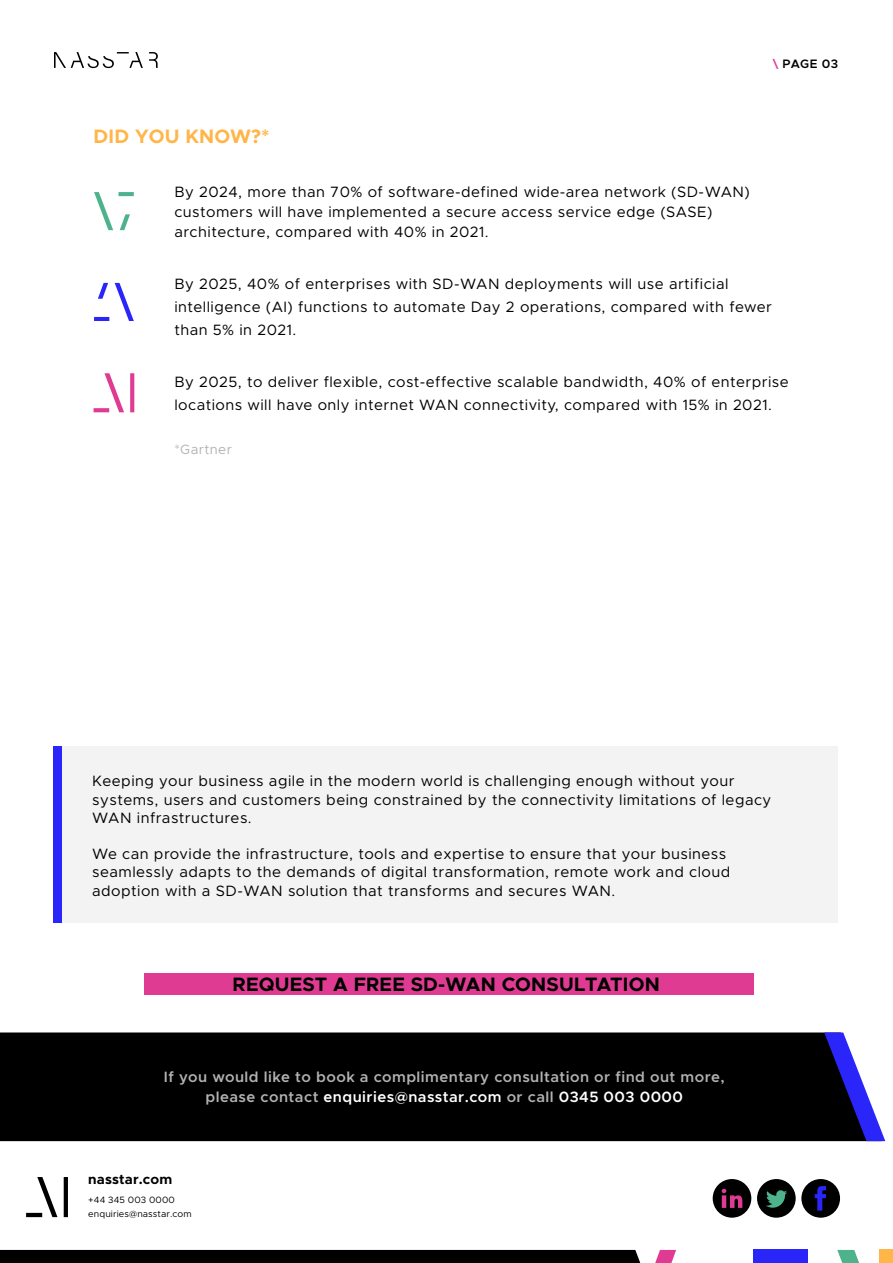
<style>
.page{position:relative;width:893px;height:1263px;background:#fff}
.page>*{position:absolute;margin:0;border:0;box-sizing:border-box;transform-origin:0 0}
.t1{font:700 19.5px "Metropolis";letter-spacing:.01em;color:#000}
.t2{font:700 19.5px "Metropolis";letter-spacing:.01em;color:#ffb548}
.t3{font:15px/18.5px "Metropolis";letter-spacing:.03em;color:#000}
.t4{font:600 15px/20.1px "Metropolis";letter-spacing:.03em;color:#b3b2b2;text-align:center}
.t5{font:700 13.8px "Metropolis";letter-spacing:.01em;color:#000}
.t6{font:13.5px "Metropolis";letter-spacing:.03em;color:#b3b2b2}
.t7{font:600 12.3px "Metropolis";letter-spacing:.03em;color:#000}
.t8{font:9.15px/13.8px "Metropolis";letter-spacing:.01em;color:#000}
.s1{color:#e03b92}
.s2{color:#fff}
</style>
<div class="page">
<svg style="left:149px;top:52px;width:9px;height:16px"></svg>
<svg style="left:54px;top:52px;width:89px;height:16px"></svg>
<div style="left:145px;top:973px;width:609px;height:21px;background:#e03b92"></div>
<svg style="left:94px;top:373px;width:30px;height:39px"></svg>
<svg style="left:130px;top:373px;width:4px;height:39px"></svg>
<svg style="left:98px;top:283px;width:10px;height:16px"></svg>
<svg style="left:115px;top:283px;width:19px;height:38px"></svg>
<svg style="left:94px;top:317px;width:15px;height:4px"></svg>
<svg style="left:120px;top:214px;width:10px;height:16px"></svg>
<svg style="left:94px;top:192px;width:19px;height:38px"></svg>
<svg style="left:119px;top:192px;width:15px;height:4px"></svg>
<svg style="left:26px;top:1177px;width:31px;height:40px"></svg>
<svg style="left:64px;top:1177px;width:4px;height:40px"></svg>
<div style="left:713px;top:1179px;width:38px;height:39px;background:#000;border-radius:50%"></div>
<div style="left:757px;top:1179px;width:39px;height:39px;background:#000;border-radius:50%"></div>
<div style="left:801px;top:1179px;width:39px;height:39px;background:#000;border-radius:50%"></div>
<svg style="left:722px;top:1189px;width:20px;height:19px"></svg>
<svg style="left:766px;top:1190px;width:21px;height:18px"></svg>
<svg style="left:815px;top:1186px;width:11px;height:25px"></svg>
<div style="left:0;top:1032px;width:824px;height:109px;background:#000"></div>
<svg style="left:824px;top:1032px;width:61px;height:109px"></svg>
<div style="left:0;top:1250px;width:640px;height:13px;background:#000"></div>
<svg style="left:655px;top:1250px;width:21px;height:13px"></svg>
<div style="left:753px;top:1250px;width:55px;height:13px;background:#2a26f9"></div>
<svg style="left:837px;top:1250px;width:22px;height:13px"></svg>
<svg style="left:879px;top:1250px;width:14px;height:13px"></svg>
<div style="left:53px;top:746px;width:785px;height:177px;background:#f4f3f3"></div>
<div style="left:53px;top:746px;width:9px;height:177px;background:#2a26f9"></div>
<h1 class="t2" style="left:94px;top:124px;width:177px">DID YOU KNOW?*</h1>
<p class="t7" style="left:773px;top:56px;width:67px"><span class="s1">\</span> PAGE 03</p>
<p class="t3" style="left:174px;top:182px;width:577px;line-height:20.1px">By 2024, more than 70% of software-defined wide-area network (SD-WAN) customers will have implemented a secure access service edge (SASE) architecture, compared with 40% in 2021.</p>
<p class="t3" style="left:174px;top:272px;width:599px;line-height:23.1px">By 2025, 40% of enterprises with SD-WAN deployments will use artificial intelligence (AI) functions to automate Day 2 operations, compared with fewer than 5% in 2021.</p>
<p class="t3" style="left:174px;top:371px;width:616px;line-height:23.1px">By 2025, to deliver flexible, cost-effective scalable bandwidth, 40% of enterprise locations will have only internet WAN connectivity, compared with 15% in 2021.</p>
<p class="t6" style="left:174px;top:441px;width:59px">*Gartner</p>
<p class="t3" style="left:92px;top:772px;width:681px">Keeping your business agile in the modern world is challenging enough without your systems, users and customers being constrained by the connectivity limitations of legacy<br>WAN infrastructures.</p>
<p class="t3" style="left:92px;top:844px;width:640px">We can provide the infrastructure, tools and expertise to ensure that your business seamlessly adapts to the demands of digital transformation, remote work and cloud adoption with a SD-WAN solution that transforms and secures WAN.</p>
<h1 class="t1" style="left:233px;top:972px;width:429px">REQUEST A FREE SD-WAN CONSULTATION</h1>
<p class="t4" style="left:164px;top:1066px;width:562px">If you would like to book a complimentary consultation or find out more, please contact <span class="s2">enquiries@nasstar.com</span> or call <span class="s2">0345 003 0000</span></p>
<p class="t5" style="left:88px;top:1170px;width:85px">nasstar.com</p>
<p class="t8" style="left:88px;top:1193px;width:105px">+44 345 003 0000 enquiries@nasstar.com</p>
</div>
